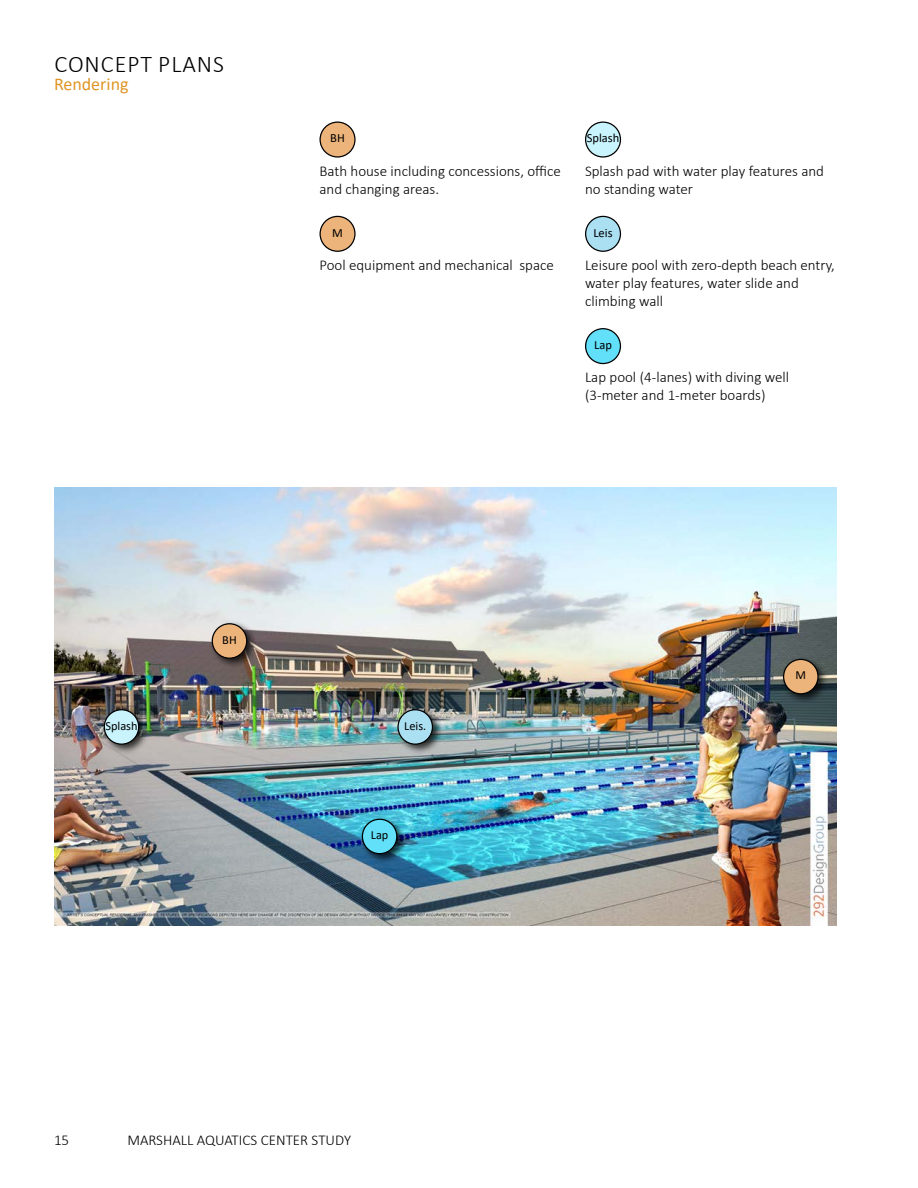
<style>
.page{position:relative;width:918px;height:1188px;background:#fff}
.page>*{position:absolute;margin:0;border:0;box-sizing:border-box;transform-origin:0 0}
.t1{font:300 24px "Calibri";letter-spacing:.04em;color:#000}
.R_heading_subsection{font:18px "Calibri";color:#df9627}
.R_body_text{font:300 15px/18px "Calibri";color:#000}
.R__test_heading{font:12.6px "Calibri";color:#000}
.R__test_heading-2{font:12.3px "Calibri";color:#000}
</style>
<div class="page">
<img style="left:54px;top:488px;width:783px;height:438px">
<div style="left:320px;top:122px;width:35px;height:35px;background:#ecb37a;border-radius:50%"></div>
<div style="left:320px;top:121px;width:36px;height:37px;border:1px solid #000;border-radius:50%"></div>
<div style="left:320px;top:216px;width:35px;height:35px;background:#ecb37a;border-radius:50%"></div>
<div style="left:320px;top:216px;width:36px;height:36px;border:1px solid #000;border-radius:50%"></div>
<div style="left:586px;top:122px;width:34px;height:35px;background:#c9f4fd;border-radius:50%"></div>
<div style="left:585px;top:121px;width:36px;height:37px;border:1px solid #000;border-radius:50%"></div>
<div style="left:586px;top:216px;width:34px;height:35px;background:#abe0f3;border-radius:50%"></div>
<div style="left:585px;top:216px;width:36px;height:36px;border:1px solid #000;border-radius:50%"></div>
<div style="left:586px;top:329px;width:34px;height:35px;background:#62e0f9;border-radius:50%"></div>
<div style="left:585px;top:328px;width:36px;height:36px;border:1px solid #000;border-radius:50%"></div>
<div style="left:395px;top:706px;width:48px;height:49px;background:#000;opacity:.75"></div>
<div style="left:398px;top:710px;width:34px;height:34px;background:#abe0f3;border-radius:50%"></div>
<div style="left:397px;top:709px;width:36px;height:36px;border:1px solid #000;border-radius:50%"></div>
<div style="left:101px;top:706px;width:49px;height:49px;background:#000;opacity:.75"></div>
<div style="left:104px;top:710px;width:35px;height:34px;background:#c9f4fd;border-radius:50%"></div>
<div style="left:104px;top:709px;width:35px;height:36px;border:1px solid #000;border-radius:50%"></div>
<div style="left:359px;top:816px;width:49px;height:49px;background:#000;opacity:.75"></div>
<div style="left:362px;top:819px;width:35px;height:35px;background:#62e0f9;border-radius:50%"></div>
<div style="left:362px;top:819px;width:35px;height:35px;border:1px solid #000;border-radius:50%"></div>
<div style="left:780px;top:656px;width:49px;height:49px;background:#000;opacity:.75"></div>
<div style="left:784px;top:659px;width:34px;height:35px;background:#ecb37a;border-radius:50%"></div>
<div style="left:783px;top:659px;width:36px;height:35px;border:1px solid #000;border-radius:50%"></div>
<div style="left:209px;top:621px;width:49px;height:48px;background:#000;opacity:.75"></div>
<div style="left:212px;top:624px;width:35px;height:34px;background:#ecb37a;border-radius:50%"></div>
<div style="left:212px;top:623px;width:35px;height:36px;border:1px solid #000;border-radius:50%"></div>
<h1 class="t1" style="left:54px;top:49px;width:171px">CONCEPT PLANS</h1>
<p class="R_heading_subsection" style="left:54px;top:72px;width:76px">Rendering</p>
<p class="R__test_heading" style="left:330px;top:129px;width:16px">BH</p>
<p class="R_body_text" style="left:320px;top:161px;width:243px">Bath house including concessions, office and changing areas.</p>
<p class="R__test_heading" style="left:332px;top:224px;width:12px">M</p>
<p class="R_body_text" style="left:320px;top:256px;width:236px">Pool equipment and mechanical space</p>
<p class="R__test_heading" style="left:587px;top:129px;width:34px">Splash</p>
<p class="R_body_text" style="left:585px;top:161px;width:241px">Splash pad with water play features and no standing water</p>
<p class="R__test_heading" style="left:593px;top:224px;width:21px">Leis</p>
<p class="R_body_text" style="left:585px;top:256px;width:251px">Leisure pool with zero-depth beach entry, water play features, water slide and climbing wall</p>
<p class="R__test_heading" style="left:594px;top:336px;width:19px">Lap</p>
<p class="R_body_text" style="left:585px;top:368px;width:206px">Lap pool (4-lanes) with diving well (3-meter and 1-meter boards)</p>
<p class="R__test_heading-2" style="left:222px;top:631px;width:16px">BH</p>
<p class="R__test_heading-2" style="left:105px;top:717px;width:34px">Splash</p>
<p class="R__test_heading-2" style="left:404px;top:717px;width:24px">Leis.</p>
<p class="R__test_heading-2" style="left:371px;top:827px;width:19px">Lap</p>
<p class="R__test_heading-2" style="left:796px;top:667px;width:12px">M</p>
<p class="R_body_text" style="left:54px;top:1131px;width:17px">15</p>
<p class="R_body_text" style="left:127px;top:1131px;width:225px">MARSHALL AQUATICS CENTER STUDY</p>
</div>
